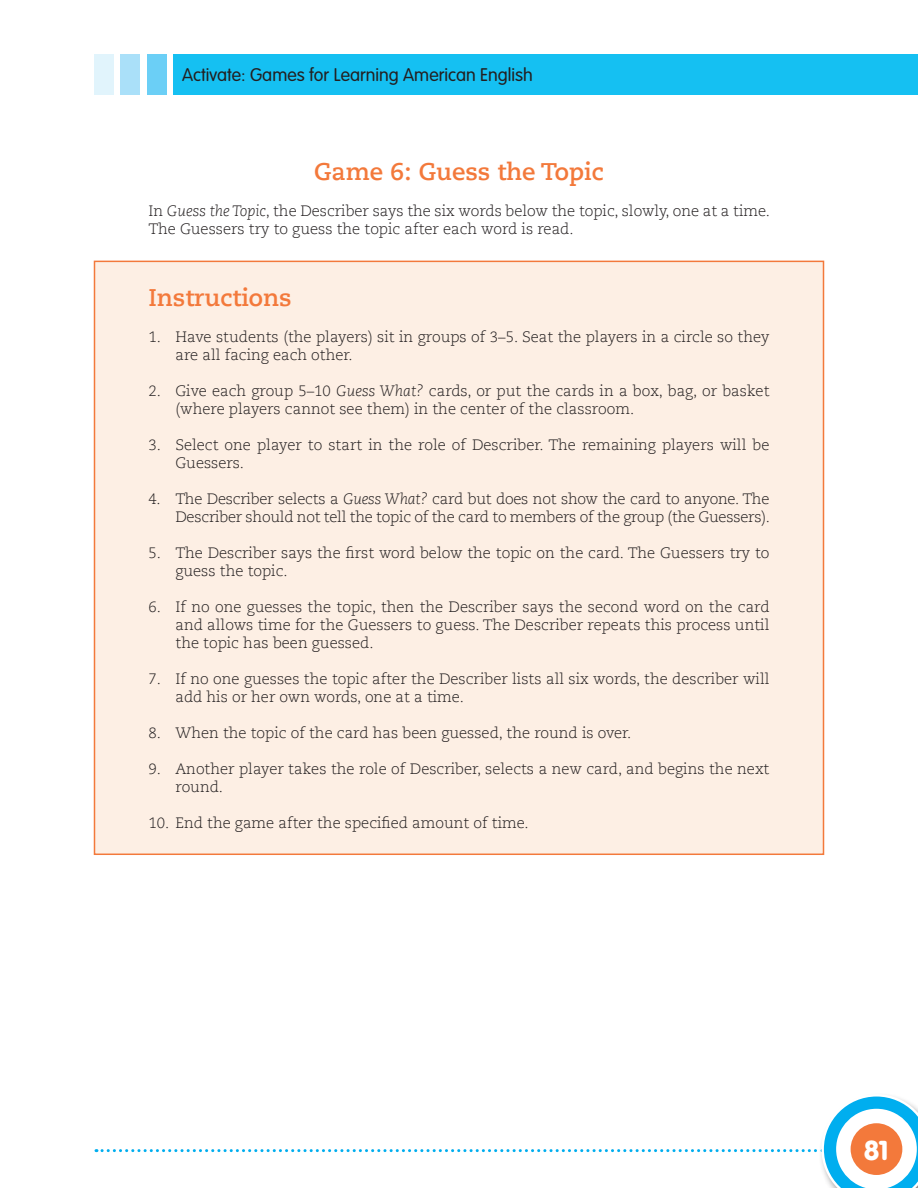
<style>
.page{position:relative;width:918px;height:1188px;background:#fff}
.page>*{position:absolute;margin:0;border:0;box-sizing:border-box;transform-origin:0 0}
.t1{font:900 27px "VAG Rounded Std";color:#fff}
.t2{font:700 24px "Caecilia LT Std";color:#f3793b}
.t3{font:300 18px "VAG Rounded Std";color:#231f20}
.t4{font:300 15px/18px "Caecilia LT Std";color:#231f20}
.s1{font-style:italic}
</style>
<div class="page">
<svg style="left:96px;top:1096px;width:822px;height:92px"></svg>
<div style="left:851px;top:1123px;width:51px;height:52px;background:#f3793b;border-radius:50%"></div>
<div style="left:173px;top:54px;width:745px;height:40px;background:#15c0f2"></div>
<div style="left:147px;top:54px;width:19px;height:40px;background:#6bcff6"></div>
<div style="left:121px;top:54px;width:19px;height:40px;background:#aae0f9"></div>
<div style="left:94px;top:54px;width:20px;height:40px;background:#e1f4fc"></div>
<div style="left:94px;top:261px;width:730px;height:594px;background:#fdefe4;border:2px solid #f3793b"></div>
<p class="t3" style="left:182px;top:65px;width:352px">Activate: Games for Learning American English</p>
<h3 class="t2" style="left:314px;top:157px;width:291px">Game 6: Guess the Topic</h3>
<p class="t4" style="left:148px;top:202px;width:623px">In <span class="s1">Guess the Topic</span>, the Describer says the six words below the topic, slowly, one at a time.<br>The Guessers try to guess the topic after each word is read.</p>
<h3 class="t2" style="left:148px;top:283px;width:145px">Instructions</h3>
<p class="t4" style="left:176px;top:328px;width:595px;text-indent:-27px">1. Have students (the players) sit in groups of 3–5. Seat the players in a circle so they are all facing each other.</p>
<p class="t4" style="left:175px;top:382px;width:596px;text-indent:-27px">2. Give each group 5–10 <span class="s1">Guess What?</span> cards, or put the cards in a box, bag, or basket (where players cannot see them) in the center of the classroom.</p>
<p class="t4" style="left:176px;top:436px;width:595px;text-indent:-27px">3. Select one player to start in the role of Describer. The remaining players will be<br>Guessers.</p>
<p class="t4" style="left:148px;top:490px;width:623px;text-align:right">4. The Describer selects a <span class="s1">Guess What?</span> card but does not show the card to anyone. The<br>Describer should not tell the topic of the card to members of the group (the Guessers).</p>
<p class="t4" style="left:176px;top:544px;width:596px;text-indent:-27px">5. The Describer says the first word below the topic on the card. The Guessers try to guess the topic.</p>
<p class="t4" style="left:176px;top:598px;width:596px;text-align:justify;text-indent:-27px">6. If no one guesses the topic, then the Describer says the second word on the card and allows time for the Guessers to guess. The Describer repeats this process until the topic has been guessed.</p>
<p class="t4" style="left:176px;top:670px;width:596px;text-indent:-27px">7. If no one guesses the topic after the Describer lists all six words, the describer will add his or her own words, one at a time.</p>
<p class="t4" style="left:148px;top:724px;width:484px">8. When the topic of the card has been guessed, the round is over.</p>
<p class="t4" style="left:176px;top:760px;width:595px;text-indent:-27px">9. Another player takes the role of Describer, selects a new card, and begins the next round.</p>
<p class="t4" style="left:148px;top:814px;width:382px">10. End the game after the specified amount of time.</p>
<h1 class="t1" style="left:864px;top:1134px;width:26px">81</h1>
</div>
